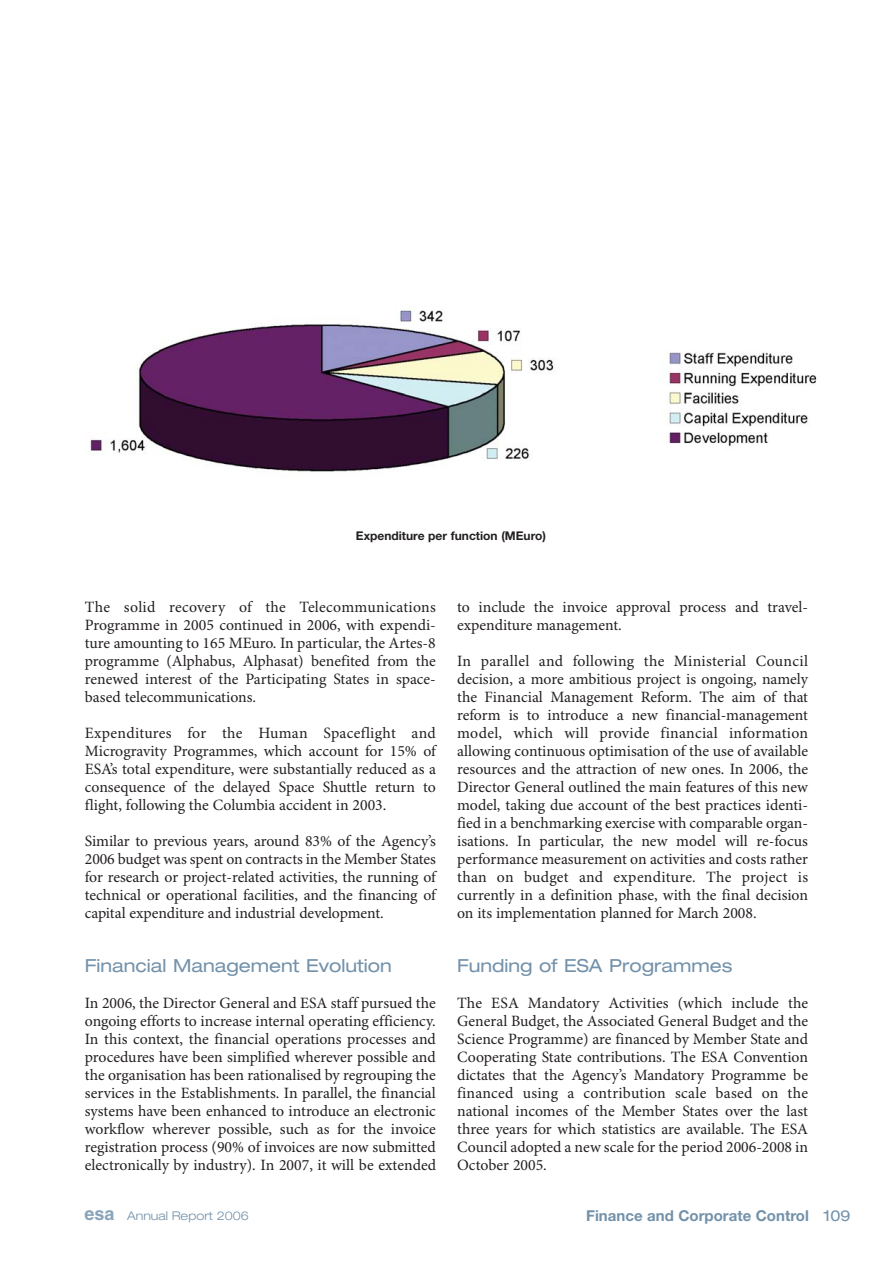
<style>
.page{position:relative;width:893px;height:1263px;background:#fff}
.page>*{position:absolute;margin:0;border:0;box-sizing:border-box;transform-origin:0 0}
.t1{font:expanded 18px "Helvetica Neue LT Std";color:#7291aa}
.t2{font:15.75px/18px "Minion Pro";color:#231f20;text-align:justify}
.t3{font:700 15px "Helvetica Neue LT Std";color:#7291aa}
.t4{font:700 12px "Helvetica Neue LT Std";color:#231f20}
.t5{font:300 expanded 12px "Helvetica Neue LT Std";color:#7291aa}
.s1{font-family:"Helvetica LT Std";font-weight:700;font-stretch:normal;font-size:18px;color:#89a4ba}
.s2{font-weight:400;font-stretch:expanded}
</style>
<div class="page">
<svg style="left:90px;top:310px;width:727px;height:162px"></svg>
<p class="t4" style="left:356px;top:532px;width:192px">Expenditure per function (MEuro)</p>
<p class="t2" style="left:85px;top:599px;width:352px">The solid recovery of the Telecommunications Programme in 2005 continued in 2006, with expendi&shy;ture amounting to 165 MEuro. In particular, the Artes-8 programme (Alphabus, Alphasat) benefited from the renewed interest of the Participating States in space&shy;based telecommunications.</p>
<p class="t2" style="left:85px;top:725px;width:352px">Expenditures for the Human Spaceflight and Microgravity Programmes, which account for 15% of ESA’s total expenditure, were substantially reduced as a consequence of the delayed Space Shuttle return to flight, following the Columbia accident in 2003.</p>
<p class="t2" style="left:85px;top:833px;width:352px">Similar to previous years, around 83% of the Agency’s 2006 budget was spent on contracts in the Member States for research or project-related activities, the running of technical or operational facilities, and the financing of capital expenditure and industrial development.</p>
<p class="t1" style="left:85px;top:959px;width:308px">Financial Management Evolution</p>
<p class="t2" style="left:85px;top:995px;width:352px">In 2006, the Director General and ESA staff pursued the ongoing efforts to increase internal operating efficiency.<br>In this context, the financial operations processes and procedures have been simplified wherever possible and the organisation has been rationalised by regrouping the services in the Establishments. In parallel, the financial systems have been enhanced to introduce an electronic workflow wherever possible, such as for the invoice registration process (90% of invoices are now submitted electronically by industry). In 2007, it will be extended</p>
<p class="t2" style="left:457px;top:599px;width:352px">to include the invoice approval process and travel&shy;expenditure management.</p>
<p class="t2" style="left:457px;top:653px;width:352px">In parallel and following the Ministerial Council decision, a more ambitious project is ongoing, namely the Financial Management Reform. The aim of that reform is to introduce a new financial-management model, which will provide financial information allowing continuous optimisation of the use of available resources and the attraction of new ones. In 2006, the Director General outlined the main features of this new model, taking due account of the best practices identi&shy;fied in a benchmarking exercise with comparable organ&shy;isations. In particular, the new model will re-focus performance measurement on activities and costs rather than on budget and expenditure. The project is currently in a definition phase, with the final decision on its implementation planned for March 2008.</p>
<p class="t1" style="left:457px;top:959px;width:277px">Funding of ESA Programmes</p>
<p class="t2" style="left:457px;top:995px;width:352px">The ESA Mandatory Activities (which include the General Budget, the Associated General Budget and the Science Programme) are financed by Member State and Cooperating State contributions. The ESA Convention dictates that the Agency’s Mandatory Programme be financed using a contribution scale based on the national incomes of the Member States over the last three years for which statistics are available. The ESA Council adopted a new scale for the period 2006-2008 in October 2005.</p>
<p class="t5" style="left:85px;top:1211px;width:166px"><span class="s1">esa</span> Annual Report 2006</p>
<p class="t3" style="left:586px;top:1210px;width:266px">Finance and Corporate Control <span class="s2">109</span></p>
</div>
